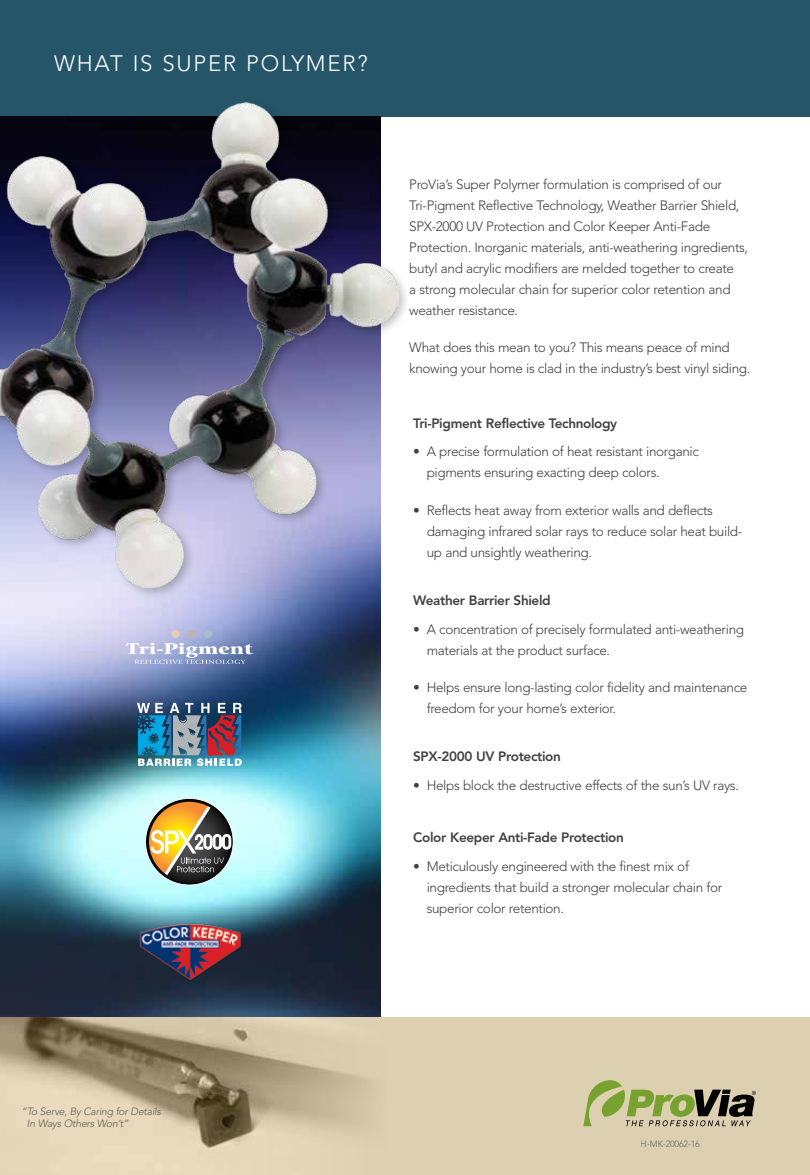
<style>
.page{position:relative;width:810px;height:1175px;background:#fff}
.page>*{position:absolute;margin:0;border:0;box-sizing:border-box;transform-origin:0 0}
.t1{font:300 22.2px "Avenir LT Std";letter-spacing:.08em;color:#fff}
.t2{font:300 13.5px/21px "Avenir LT Std";letter-spacing:-.025em;color:#414042}
.t3{font:800 13.5px "Avenir LT Std";letter-spacing:-.025em;color:#414042}
.t4{font:italic 300 10.5px/12px "Avenir LT Std";letter-spacing:-.025em;color:#414042}
.t5{font:300 9px "Avenir LT Std";letter-spacing:-.025em;color:#414042}
</style>
<div class="page">
<div style="left:0;top:0;width:810px;height:117px;background:#255569"></div>
<img style="left:0;top:600px;width:380px;height:417px">
<div style="left:0;top:99px;width:411px;height:501px;background:#000;opacity:.22"></div>
<img style="left:0;top:102px;width:399px;height:485px">
<svg style="left:126px;top:643px;width:127px;height:21px"></svg>
<div style="left:171px;top:630px;width:9px;height:8px;background:#e2cdb6;border-radius:50%"></div>
<div style="left:188px;top:630px;width:8px;height:8px;background:#bdb5ac;border-radius:50%"></div>
<div style="left:204px;top:630px;width:8px;height:8px;background:#a9bdcf;border-radius:50%"></div>
<img style="left:137px;top:915px;width:106px;height:70px">
<img style="left:137px;top:703px;width:105px;height:63px">
<svg style="left:145px;top:798px;width:89px;height:87px;background:#a49d7a"></svg>
<div style="left:0;top:1017px;width:810px;height:157px;background:#ddd0b1"></div>
<img style="left:0;top:1017px;width:371px;height:157px">
<svg style="left:583px;top:1080px;width:173px;height:46px"></svg>
<h1 class="t1" style="left:54px;top:50px;width:315px">WHAT IS SUPER POLYMER?</h1>
<p class="t2" style="left:409px;top:174px;width:340px">ProVia’s Super Polymer formulation is comprised of our Tri-Pigment Reflective Technology, Weather Barrier Shield, SPX-2000 UV Protection and Color Keeper Anti-Fade Protection. Inorganic materials, anti-weathering ingredients, butyl and acrylic modifiers are melded together to create<br>a strong molecular chain for superior color retention and weather resistance.</p>
<p class="t2" style="left:409px;top:337px;width:343px">What does this mean to you? This means peace of mind knowing your home is clad in the industry’s best vinyl siding.</p>
<p class="t3" style="left:413px;top:415px;width:206px">Tri-Pigment Reflective Technology</p>
<p class="t2" style="left:427px;top:441px;width:274px;text-indent:-14px">• A precise formulation of heat resistant inorganic pigments ensuring exacting deep colors.</p>
<p class="t2" style="left:427px;top:499px;width:317px;text-indent:-14px">• Reflects heat away from exterior walls and deflects damaging infrared solar rays to reduce solar heat build&shy;up and unsightly weathering.</p>
<p class="t3" style="left:413px;top:592px;width:139px">Weather Barrier Shield</p>
<p class="t2" style="left:427px;top:618px;width:319px;text-indent:-14px">• A concentration of precisely formulated anti-weathering materials at the product surface.</p>
<p class="t2" style="left:427px;top:676px;width:322px;text-indent:-14px">• Helps ensure long-lasting color fidelity and maintenance freedom for your home’s exterior.</p>
<p class="t3" style="left:413px;top:748px;width:149px">SPX-2000 UV Protection</p>
<p class="t2" style="left:413px;top:774px;width:327px">• Helps block the destructive effects of the sun’s UV rays.</p>
<p class="t3" style="left:413px;top:829px;width:212px">Color Keeper Anti-Fade Protection</p>
<p class="t2" style="left:427px;top:856px;width:297px;text-indent:-14px">• Meticulously engineered with the finest mix of ingredients that build a stronger molecular chain for superior color retention.</p>
<p class="t4" style="left:27px;top:1105px;width:136px;text-indent:-5px">“To Serve, By Caring for Details<br>In Ways Others Won’t”</p>
<p class="t5" style="left:641px;top:1138px;width:61px">H-MK-20062-16</p>
</div>
